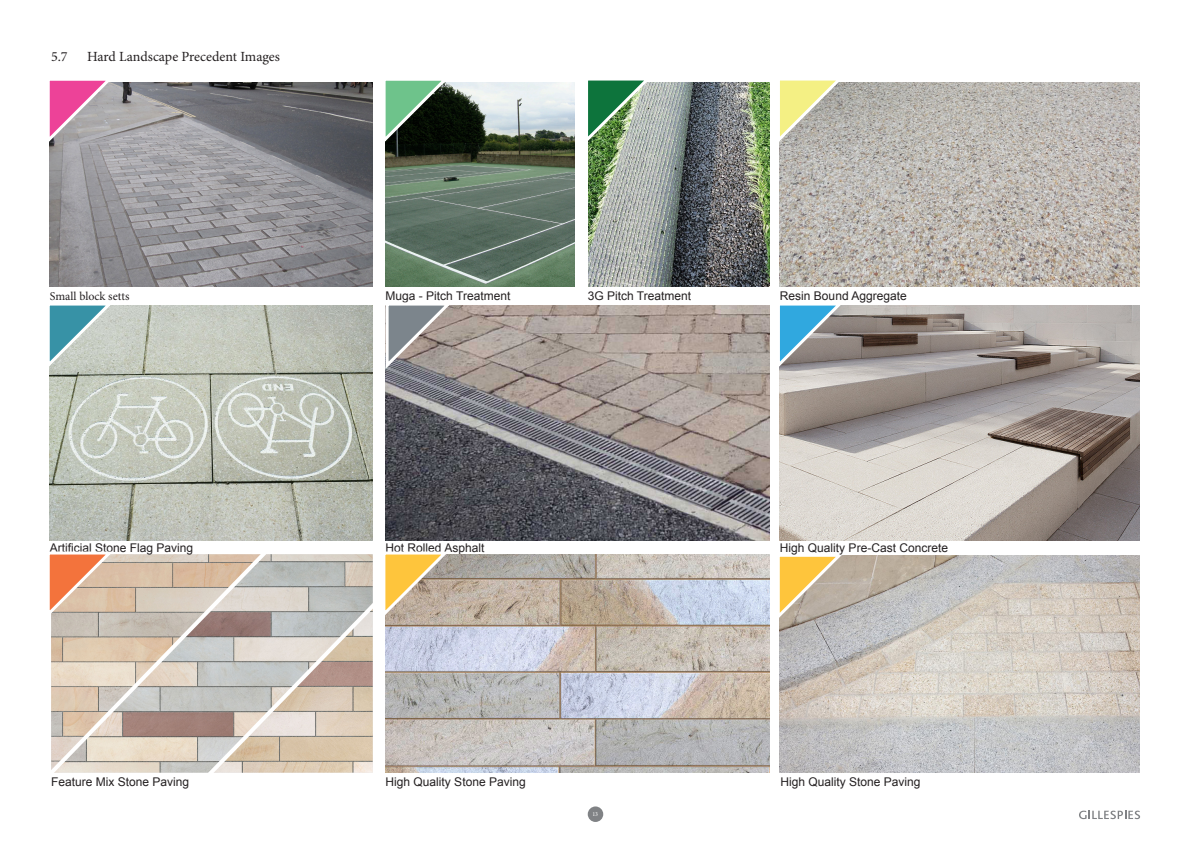
<style>
.page{position:relative;width:1191px;height:842px;background:#fff}
.page>*{position:absolute;margin:0;border:0;box-sizing:border-box;transform-origin:0 0}
.Body_Copy{font:14px "Minion Pro";letter-spacing:-.015em;color:#231f20}
.Body_Copy-2{font:12px "Arial";color:#231f20}
.t1{font:12px "Minion Pro";color:#231f20}
.t2{font:6px "Minion Pro";color:#fff}
</style>
<div class="page">
<div style="left:588px;top:806px;width:15px;height:16px;background:#808285;border-radius:50%"></div>
<svg style="left:1079px;top:811px;width:61px;height:8px"></svg>
<svg style="left:51px;top:554px;width:150px;height:219px;background:#d2c4b5"></svg>
<img style="left:50px;top:83px;width:322px;height:204px">
<img style="left:452px;top:554px;width:317px;height:218px">
<img style="left:780px;top:555px;width:360px;height:217px">
<img style="left:50px;top:306px;width:322px;height:234px">
<img style="left:385px;top:83px;width:189px;height:204px">
<img style="left:385px;top:306px;width:384px;height:234px">
<img style="left:780px;top:83px;width:360px;height:204px">
<img style="left:588px;top:83px;width:181px;height:204px">
<svg style="left:49px;top:80px;width:68px;height:68px;background:#c68ba9"></svg>
<svg style="left:779px;top:80px;width:68px;height:67px;background:#ccc9a1"></svg>
<svg style="left:385px;top:80px;width:67px;height:68px;background:#3f6048"></svg>
<svg style="left:385px;top:305px;width:70px;height:67px;background:#9a9797"></svg>
<img style="left:588px;top:80px;width:67px;height:67px">
<svg style="left:49px;top:305px;width:68px;height:67px;background:#99bbbd"></svg>
<svg style="left:49px;top:554px;width:68px;height:67px;background:#e0a889"></svg>
<svg style="left:201px;top:554px;width:251px;height:219px;background:#cbc1b6"></svg>
<svg style="left:779px;top:555px;width:67px;height:69px;background:#d3ba85"></svg>
<img style="left:780px;top:306px;width:360px;height:234px">
<svg style="left:779px;top:305px;width:68px;height:67px;background:#799eaf"></svg>
<p class="Body_Copy" style="left:51px;top:47px;width:18px">5.7</p>
<p class="Body_Copy" style="left:87px;top:47px;width:194px">Hard Landscape Precedent Images</p>
<p class="t1" style="left:50px;top:288px;width:81px">Small block setts</p>
<p class="Body_Copy-2" style="left:385px;top:288px;width:126px">Muga - Pitch Treatment</p>
<p class="Body_Copy-2" style="left:587px;top:288px;width:105px">3G Pitch Treatment</p>
<p class="Body_Copy-2" style="left:780px;top:288px;width:128px">Resin Bound Aggregate</p>
<p class="Body_Copy-2" style="left:50px;top:540px;width:145px">Artificial Stone Flag Paving</p>
<p class="Body_Copy-2" style="left:385px;top:540px;width:100px">Hot Rolled Asphalt</p>
<p class="Body_Copy-2" style="left:780px;top:540px;width:170px">High Quality Pre-Cast Concrete</p>
<p class="Body_Copy-2" style="left:51px;top:774px;width:140px">Feature Mix Stone Paving</p>
<p class="Body_Copy-2" style="left:385px;top:774px;width:142px">High Quality Stone Paving</p>
<p class="Body_Copy-2" style="left:780px;top:774px;width:142px">High Quality Stone Paving</p>
<p class="t2" style="left:592px;top:810px;width:7px">13</p>
</div>
